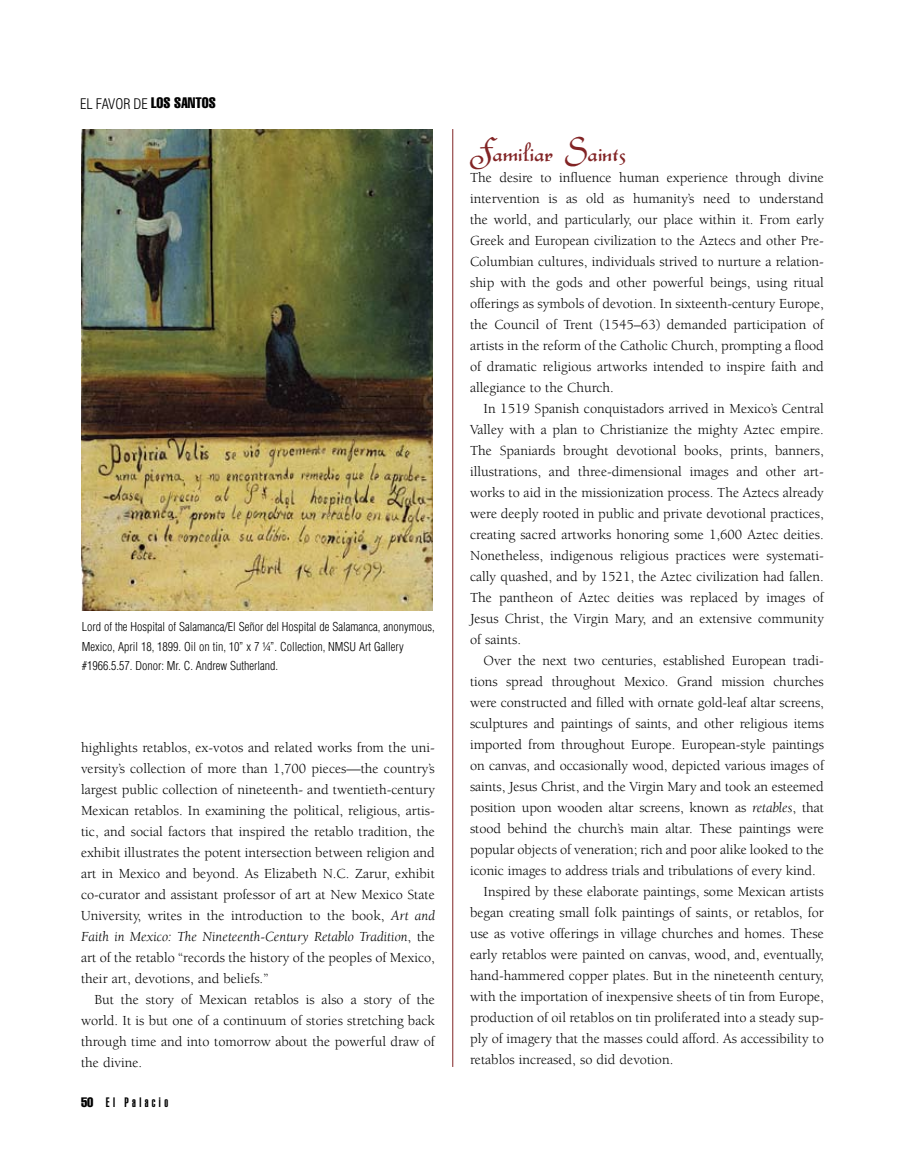
<style>
.page{position:relative;width:905px;height:1175px;background:#fff}
.page>*{position:absolute;margin:0;border:0;box-sizing:border-box;transform-origin:0 0}
.t1{font:43.5px "Spanish Court Hand WF";color:#822425}
.t2{font:14.25px/21px "Berkeley";color:#000;text-align:justify}
.t3{font:300 condensed 14.25px "Helvetica";color:#000}
.t4{font:900 extra-condensed 13.5px "Helvetica";letter-spacing:.25em;color:#000}
.t5{font:300 condensed 12px/19.5px "Helvetica";color:#000}
.s1{font-weight:400;font-stretch:extra-condensed;font-size:15px}
.s2{font-style:italic}
.s3{font-weight:400}
</style>
<div class="page">
<img style="left:82px;top:130px;width:350px;height:480px">
<hr style="left:452px;top:129px;width:1px;height:937px;background:#822425">
<p class="t3" style="left:80px;top:95px;width:137px">El FavoR DE <span class="s1">LOS SANTOS</span></p>
<p class="t5" style="left:82px;top:617px;width:354px">Lord of the Hospital of Salamanca/El Señor del Hospital de Salamanca, anonymous,<br>Mexico, April 18, 1899. Oil on tin, 10” x 7 ¼”. Collection, NMSU Art Gallery #1966.5.57. Donor: Mr. C. Andrew Sutherland.</p>
<p class="t2" style="left:81px;top:737px;width:355px">highlights retablos, ex-votos and related works from the uni&shy;versity’s collection of more than 1,700 pieces—the country’s largest public collection of nineteenth- and twentieth-century Mexican retablos. In examining the political, religious, artis&shy;tic, and social factors that inspired the retablo tradition, the exhibit illustrates the potent intersection between religion and art in Mexico and beyond. As Elizabeth N.C. Zarur, exhibit co-curator and assistant professor of art at New Mexico State University, writes in the introduction to the book, <span class="s2">Art and Faith in Mexico: The Nineteenth-Century Retablo Tradition</span>, the art of the retablo “records the history of the peoples of Mexico, their art, devotions, and beliefs.”</p>
<p class="t2" style="left:81px;top:989px;width:355px;text-indent:13px">But the story of Mexican retablos is also a story of the world. It is but one of a continuum of stories stretching back through time and into tomorrow about the powerful draw of the divine.</p>
<p class="t4" style="left:81px;top:1094px;width:89px"><span class="s3">50</span> El Palacio</p>
<h1 class="t1" style="left:470px;top:134px;width:158px">Familiar Saints</h1>
<p class="t2" style="left:470px;top:167px;width:355px">The desire to influence human experience through divine intervention is as old as humanity’s need to understand the world, and particularly, our place within it. From early Greek and European civilization to the Aztecs and other Pre-Columbian cultures, individuals strived to nurture a relation&shy;ship with the gods and other powerful beings, using ritual offerings as symbols of devotion. In sixteenth-century Europe, the Council of Trent (1545–63) demanded participation of artists in the reform of the Catholic Church, prompting a flood of dramatic religious artworks intended to inspire faith and allegiance to the Church.</p>
<p class="t2" style="left:470px;top:398px;width:355px;text-indent:13px">In 1519 Spanish conquistadors arrived in Mexico’s Central Valley with a plan to Christianize the mighty Aztec empire.<br>The Spaniards brought devotional books, prints, banners, illustrations, and three-dimensional images and other art&shy;works to aid in the missionization process. The Aztecs already were deeply rooted in public and private devotional practices, creating sacred artworks honoring some 1,600 Aztec deities.<br>Nonetheless, indigenous religious practices were systemati&shy;cally quashed, and by 1521, the Aztec civilization had fallen.<br>The pantheon of Aztec deities was replaced by images of Jesus Christ, the Virgin Mary, and an extensive community of saints.</p>
<p class="t2" style="left:483px;top:650px;width:342px">Over the next two centuries, established European tradi-</p>
<p class="t2" style="left:470px;top:671px;width:355px">tions spread throughout Mexico. Grand mission churches</p>
<p class="t2" style="left:470px;top:692px;width:355px">were constructed and filled with ornate gold-leaf altar screens,</p>
<p class="t2" style="left:470px;top:713px;width:355px">sculptures and paintings of saints, and other religious items</p>
<p class="t2" style="left:470px;top:734px;width:355px">imported from throughout Europe. European-style paintings</p>
<p class="t2" style="left:470px;top:755px;width:355px">on canvas, and occasionally wood, depicted various images of</p>
<p class="t2" style="left:470px;top:776px;width:355px">saints, Jesus Christ, and the Virgin Mary and took an esteemed</p>
<p class="t2" style="left:470px;top:797px;width:355px">position upon wooden altar screens, known as <span class="s2">retables</span>, that</p>
<p class="t2" style="left:470px;top:818px;width:355px">stood behind the church’s main altar. These paintings were</p>
<p class="t2" style="left:470px;top:839px;width:355px">popular objects of veneration; rich and poor alike looked to the</p>
<p class="t2" style="left:470px;top:860px;width:347px">iconic images to address trials and tribulations of every kind.</p>
<p class="t2" style="left:483px;top:881px;width:342px">Inspired by these elaborate paintings, some Mexican artists</p>
<p class="t2" style="left:470px;top:902px;width:355px">began creating small folk paintings of saints, or retablos, for</p>
<p class="t2" style="left:470px;top:923px;width:355px">use as votive offerings in village churches and homes. These</p>
<p class="t2" style="left:470px;top:944px;width:355px">early retablos were painted on canvas, wood, and, eventually,</p>
<p class="t2" style="left:470px;top:965px;width:355px">hand-hammered copper plates. But in the nineteenth century,</p>
<p class="t2" style="left:470px;top:986px;width:355px">with the importation of inexpensive sheets of tin from Europe,</p>
<p class="t2" style="left:470px;top:1007px;width:355px">production of oil retablos on tin proliferated into a steady sup-</p>
<p class="t2" style="left:470px;top:1028px;width:355px">ply of imagery that the masses could afford. As accessibility to</p>
<p class="t2" style="left:470px;top:1049px;width:205px">retablos increased, so did devotion.</p>
</div>
